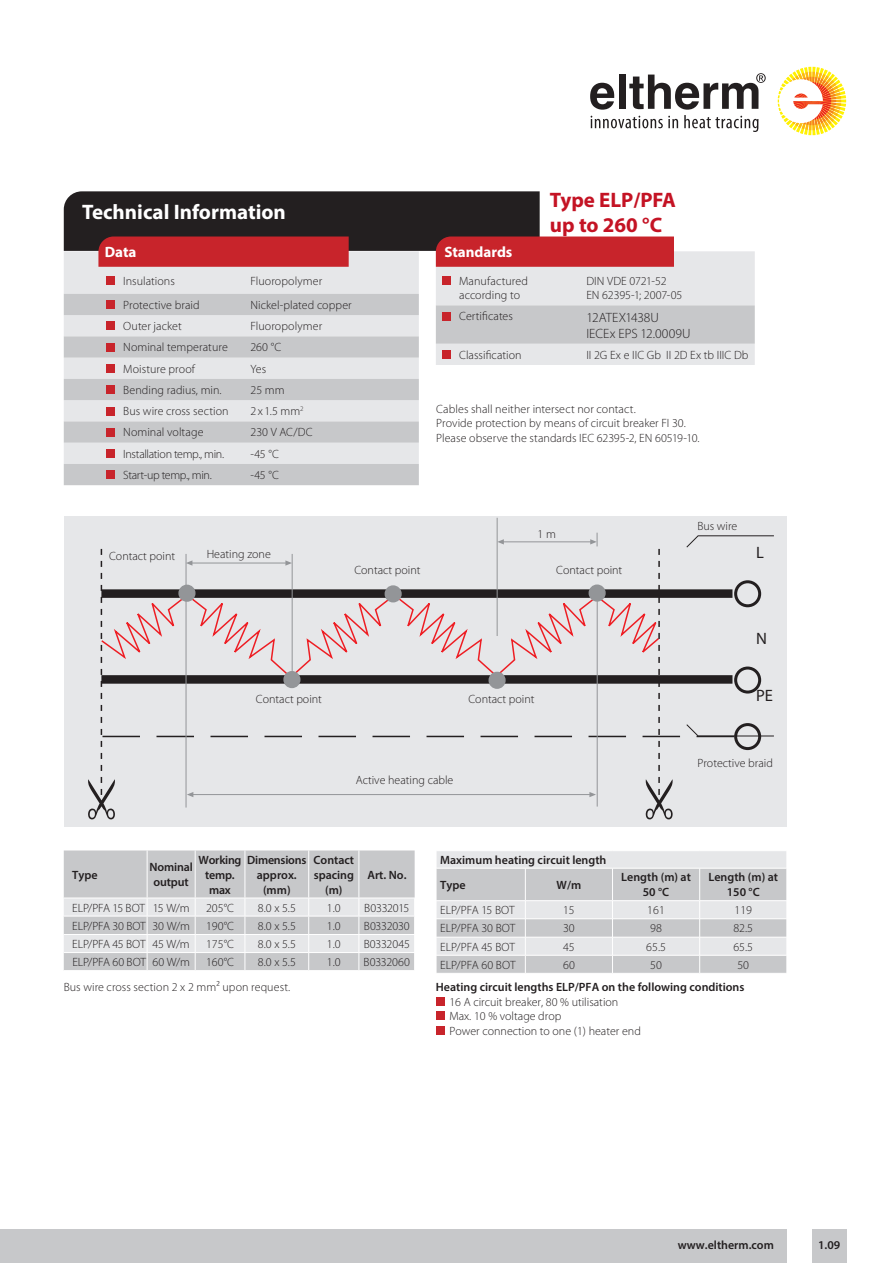
<style>
.page{position:relative;width:893px;height:1263px;background:#fff}
.page>*{position:absolute;margin:0;border:0;box-sizing:border-box;transform-origin:0 0}
.t1{font:700 21px/25.2px "Myriad Pro";color:#c41324}
.t2{font:700 21px "Myriad Pro";color:#fff}
.t3{font:16.5px "Myriad Pro";color:#231f20}
.t4{font:700 15px "Myriad Pro";color:#fff}
.t5{font:300 13.5px/16.2px "Myriad Pro";letter-spacing:-.005em;color:#231f20}
.t6{font:300 12px/14.4px "Myriad Pro";color:#231f20}
.t7{font:600 12px/15px "Myriad Pro";color:#231f20;text-align:center}
.t8{font:300 12px "Myriad Pro";letter-spacing:-.02em;color:#231f20}
.t9{font:300 12px "Myriad Pro";letter-spacing:-.025em;color:#231f20}
.t10{font:600 12px/15px "Myriad Pro";letter-spacing:-.02em;color:#231f20;text-align:center}
</style>
<div class="page">
<svg style="left:778px;top:67px;width:68px;height:68px"></svg>
<svg style="left:590px;top:73px;width:176px;height:59px"></svg>
<div style="left:64px;top:517px;width:723px;height:310px;background:#e6e7e9"></div>
<div style="left:812px;top:1229px;width:34px;height:34px;background:#c7c8ca"></div>
<div style="left:0;top:1229px;width:787px;height:34px;background:#c7c8ca"></div>
<svg style="left:64px;top:365px;width:355px;height:120px;background:#d5d6d8"></svg>
<div style="left:106px;top:364px;width:8px;height:9px;background:#c8242b"></div>
<div style="left:106px;top:386px;width:8px;height:8px;background:#c8242b"></div>
<div style="left:106px;top:407px;width:8px;height:8px;background:#c8242b"></div>
<div style="left:106px;top:428px;width:8px;height:8px;background:#c8242b"></div>
<div style="left:106px;top:449px;width:8px;height:9px;background:#c8242b"></div>
<div style="left:106px;top:471px;width:8px;height:8px;background:#c8242b"></div>
<hr style="left:497px;top:518px;width:1px;height:118px;background:#939598">
<svg style="left:88px;top:533px;width:686px;height:286px"></svg>
<hr style="left:502px;top:541px;width:89px;height:1px;background:#939598">
<svg style="left:64px;top:850px;width:351px;height:120px;background:#d2d3d5"></svg>
<hr style="left:64px;top:898px;width:83px;height:1px;background:#fff">
<hr style="left:147px;top:898px;width:48px;height:1px;background:#fff">
<hr style="left:195px;top:898px;width:50px;height:1px;background:#fff">
<hr style="left:245px;top:898px;width:64px;height:1px;background:#fff">
<hr style="left:309px;top:898px;width:50px;height:1px;background:#fff">
<hr style="left:359px;top:898px;width:56px;height:1px;background:#fff">
<hr style="left:147px;top:850px;width:1px;height:48px;background:#fff">
<hr style="left:195px;top:850px;width:1px;height:48px;background:#fff">
<hr style="left:245px;top:850px;width:1px;height:48px;background:#fff">
<hr style="left:308px;top:850px;width:1px;height:48px;background:#fff">
<hr style="left:358px;top:850px;width:1px;height:48px;background:#fff">
<svg style="left:436px;top:851px;width:351px;height:122px;background:#d6d7d9"></svg>
<svg style="left:64px;top:191px;width:691px;height:174px;background:#b8a3a5"></svg>
<div style="left:436px;top:997px;width:8px;height:9px;background:#c8242b"></div>
<div style="left:436px;top:1012px;width:8px;height:8px;background:#c8242b"></div>
<div style="left:436px;top:1026px;width:8px;height:8px;background:#c8242b"></div>
<h1 class="t2" style="left:82px;top:198px;width:205px">Technical Information</h1>
<p class="t4" style="left:105px;top:242px;width:33px">Data</p>
<p class="t6" style="left:123px;top:274px;width:53px">Insulations</p>
<p class="t6" style="left:250px;top:274px;width:73px">Fluoropolymer</p>
<p class="t6" style="left:123px;top:298px;width:78px">Protective braid</p>
<p class="t6" style="left:250px;top:298px;width:103px">Nickel-plated copper</p>
<p class="t6" style="left:123px;top:319px;width:60px">Outer jacket</p>
<p class="t6" style="left:250px;top:319px;width:73px">Fluoropolymer</p>
<p class="t6" style="left:123px;top:340px;width:106px">Nominal temperature</p>
<p class="t6" style="left:250px;top:340px;width:32px">260 °C</p>
<p class="t6" style="left:123px;top:362px;width:73px">Moisture proof</p>
<p class="t6" style="left:250px;top:362px;width:17px">Yes</p>
<p class="t6" style="left:123px;top:383px;width:100px">Bending radius, min.</p>
<p class="t6" style="left:250px;top:383px;width:36px">25 mm</p>
<p class="t6" style="left:123px;top:404px;width:107px">Bus wire cross section</p>
<p class="t6" style="left:250px;top:404px;width:55px">2 x 1.5 mm<sup>2</sup></p>
<p class="t6" style="left:123px;top:425px;width:82px">Nominal voltage</p>
<p class="t6" style="left:250px;top:425px;width:64px">230 V AC/DC</p>
<p class="t9" style="left:123px;top:447px;width:102px">Installation temp., min.</p>
<p class="t6" style="left:250px;top:447px;width:30px">-45 °C</p>
<p class="t9" style="left:123px;top:468px;width:90px">Start-up temp., min.</p>
<p class="t6" style="left:250px;top:468px;width:30px">-45 °C</p>
<p class="t4" style="left:444px;top:242px;width:70px">Standards</p>
<h1 class="t1" style="left:550px;top:187px;width:128px">Type ELP/PFA up to 260 °C</h1>
<p class="t6" style="left:459px;top:274px;width:70px">Manufactured according to</p>
<p class="t6" style="left:586px;top:274px;width:97px">DIN VDE 0721-52<br>EN 62395-1; 2007-05</p>
<p class="t6" style="left:459px;top:309px;width:55px">Certificates</p>
<p class="t5" style="left:586px;top:309px;width:106px">12ATEX1438U<br>IECEx EPS 12.0009U</p>
<p class="t6" style="left:459px;top:348px;width:64px">Classification</p>
<p class="t6" style="left:586px;top:348px;width:164px">II 2G Ex e IIC Gb II 2D Ex tb IIIC Db</p>
<p class="t6" style="left:436px;top:402px;width:265px">Cables shall neither intersect nor contact.<br>Provide protection by means of circuit breaker FI 30.<br>Please observe the standards IEC 62395-2, EN 60519-10.</p>
<p class="t6" style="left:109px;top:549px;width:68px">Contact point</p>
<p class="t6" style="left:207px;top:547px;width:66px">Heating zone</p>
<p class="t6" style="left:537px;top:527px;width:20px">1 m</p>
<p class="t6" style="left:354px;top:563px;width:68px">Contact point</p>
<p class="t6" style="left:556px;top:563px;width:68px">Contact point</p>
<p class="t6" style="left:697px;top:519px;width:42px">Bus wire</p>
<h2 class="t3" style="left:756px;top:543px;width:9px">L</h2>
<p class="t6" style="left:256px;top:691px;width:68px">Contact point</p>
<p class="t6" style="left:468px;top:691px;width:68px">Contact point</p>
<h2 class="t3" style="left:756px;top:628px;width:12px">N</h2>
<h2 class="t3" style="left:756px;top:685px;width:18px">PE</h2>
<p class="t6" style="left:356px;top:773px;width:99px">Active heating cable</p>
<p class="t6" style="left:697px;top:756px;width:77px">Protective braid</p>
<p class="t7" style="left:72px;top:867px;width:27px">Type</p>
<p class="t7" style="left:149px;top:859px;width:45px">Nominal output</p>
<p class="t10" style="left:199px;top:852px;width:44px">Working temp. max</p>
<p class="t10" style="left:247px;top:852px;width:61px">Dimensions approx. (mm)</p>
<p class="t7" style="left:313px;top:852px;width:42px">Contact spacing (m)</p>
<p class="t7" style="left:367px;top:867px;width:41px">Art. No.</p>
<p class="t7" style="left:440px;top:847px;width:168px;line-height:25px;text-align:left">Maximum heating circuit length<br>Type</p>
<p class="t7" style="left:557px;top:877px;width:26px">W/m</p>
<p class="t7" style="left:621px;top:870px;width:71px">Length (m) at<br>50 °C</p>
<p class="t7" style="left:708px;top:870px;width:71px">Length (m) at<br>150 °C</p>
<p class="t8" style="left:72px;top:901px;width:119px">ELP/PFA 15 BOT 15 W/m</p>
<p class="t6" style="left:206px;top:900px;width:29px">205°C</p>
<p class="t6" style="left:258px;top:900px;width:40px">8.0 x 5.5</p>
<p class="t6" style="left:327px;top:900px;width:15px">1.0</p>
<p class="t9" style="left:364px;top:901px;width:46px">B0332015</p>
<p class="t6" style="left:72px;top:919px;width:119px">ELP/PFA 30 BOT 30 W/m</p>
<p class="t6" style="left:206px;top:919px;width:29px">190°C</p>
<p class="t6" style="left:258px;top:919px;width:40px">8.0 x 5.5</p>
<p class="t6" style="left:327px;top:919px;width:15px">1.0</p>
<p class="t8" style="left:364px;top:919px;width:47px">B0332030</p>
<p class="t8" style="left:72px;top:937px;width:119px">ELP/PFA 45 BOT 45 W/m</p>
<p class="t6" style="left:206px;top:937px;width:29px">175°C</p>
<p class="t6" style="left:258px;top:937px;width:40px">8.0 x 5.5</p>
<p class="t6" style="left:327px;top:937px;width:15px">1.0</p>
<p class="t8" style="left:364px;top:937px;width:48px">B0332045</p>
<p class="t6" style="left:72px;top:955px;width:119px">ELP/PFA 60 BOT 60 W/m</p>
<p class="t6" style="left:206px;top:955px;width:29px">160°C</p>
<p class="t6" style="left:258px;top:955px;width:40px">8.0 x 5.5</p>
<p class="t6" style="left:327px;top:955px;width:15px">1.0</p>
<p class="t6" style="left:363px;top:955px;width:48px">B0332060</p>
<p class="t6" style="left:440px;top:903px;width:76px">ELP/PFA 15 BOT</p>
<p class="t6" style="left:563px;top:903px;width:13px">15</p>
<p class="t6" style="left:647px;top:903px;width:19px">161</p>
<p class="t6" style="left:734px;top:903px;width:19px">119</p>
<p class="t6" style="left:440px;top:921px;width:77px">ELP/PFA 30 BOT</p>
<p class="t6" style="left:563px;top:921px;width:13px">30</p>
<p class="t6" style="left:650px;top:921px;width:13px">98</p>
<p class="t6" style="left:733px;top:921px;width:21px">82.5</p>
<p class="t6" style="left:440px;top:940px;width:76px">ELP/PFA 45 BOT</p>
<p class="t6" style="left:563px;top:940px;width:13px">45</p>
<p class="t6" style="left:646px;top:940px;width:21px">65.5</p>
<p class="t6" style="left:733px;top:940px;width:21px">65.5</p>
<p class="t6" style="left:440px;top:958px;width:77px">ELP/PFA 60 BOT</p>
<p class="t6" style="left:563px;top:958px;width:13px">60</p>
<p class="t6" style="left:650px;top:958px;width:13px">50</p>
<p class="t6" style="left:737px;top:958px;width:13px">50</p>
<p class="t6" style="left:64px;top:980px;width:228px">Bus wire cross section 2 x 2 mm² upon request.</p>
<p class="t7" style="left:436px;top:979px;width:310px">Heating circuit lengths ELP/PFA on the following conditions</p>
<p class="t6" style="left:449px;top:995px;width:193px">16 A circuit breaker, 80 % utilisation<br>Max. 10 % voltage drop<br>Power connection to one (1) heater end</p>
<p class="t7" style="left:678px;top:1237px;width:97px">www.eltherm.com</p>
<p class="t7" style="left:818px;top:1237px;width:24px">1.09</p>
</div>
